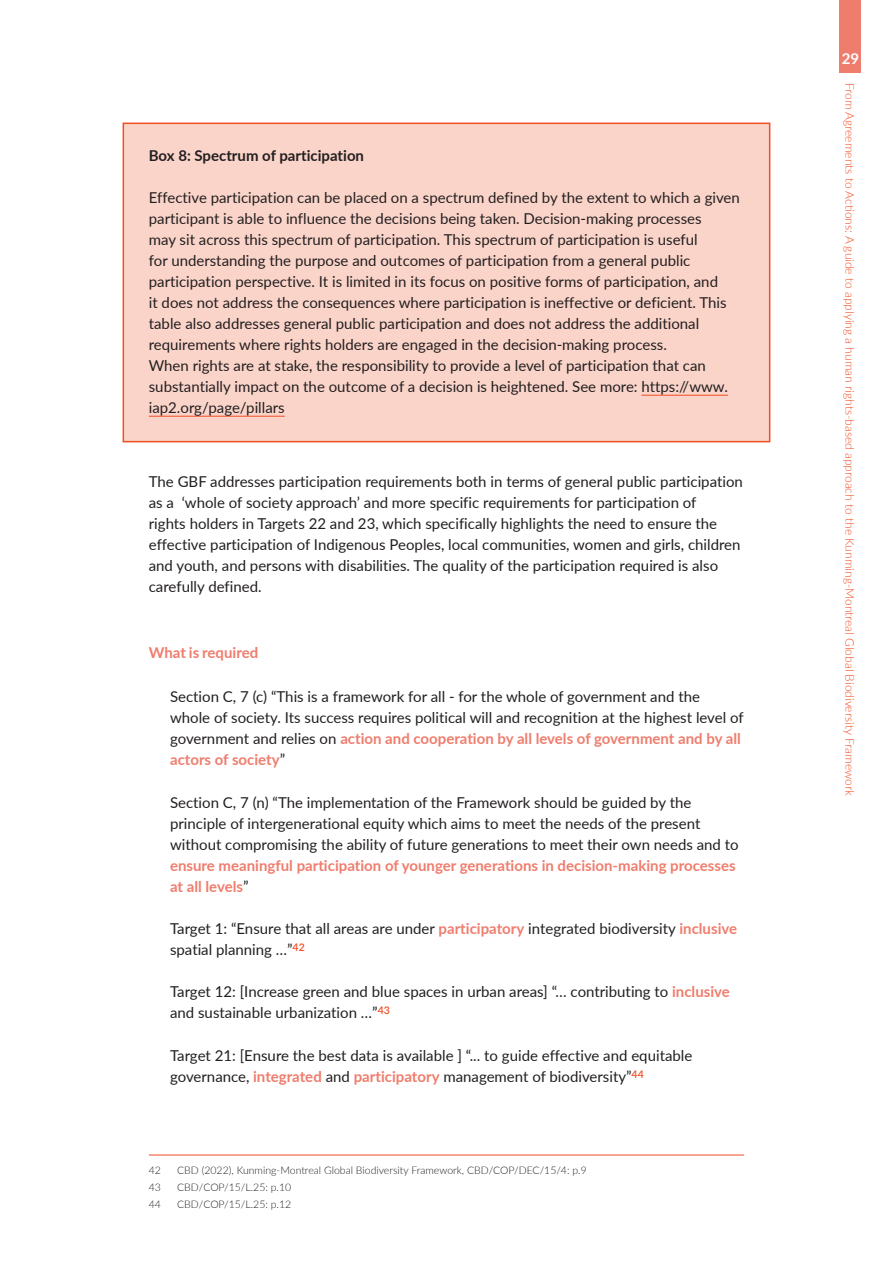
<style>
.page{position:relative;width:893px;height:1263px;background:#fff}
.page>*{position:absolute;margin:0;border:0;box-sizing:border-box;transform-origin:0 0}
.text{font:15px/21px "Lato";color:#231f20}
.Box_text{font:15px/21px "Lato";color:#231f20}
.Box_Heading{font:700 15px "Lato";color:#231f20}
.heading_5{font:700 15px "Lato";color:#ef7d6d}
.t1{font:700 15px "Lato";color:#fff}
.t2{font:300 12px "Lato";color:#f04d22}
.footnote_text{font:300 10.5px "Lato";color:#231f20}
.s1{font-weight:700;color:#ef7d6d}
</style>
<div class="page">
<div style="left:840px;top:0;width:21px;height:72px;background:#ef7d6d"></div>
<div style="left:123px;top:123px;width:647px;height:319px;background:#fad4c9;border:2px solid #f04d22"></div>
<hr style="left:641px;top:395px;width:87px;height:1px;background:#f04d22">
<hr style="left:149px;top:416px;width:136px;height:1px;background:#f04d22">
<hr style="left:149px;top:1155px;width:595px;height:1px;background:#f04d22">
<p class="Box_Heading" style="left:149px;top:144px;width:217px">Box 8: Spectrum of participation</p>
<p class="Box_text" style="left:149px;top:187px;width:593px">Effective participation can be placed on a spectrum defined by the extent to which a given participant is able to influence the decisions being taken. Decision-making processes<br>may sit across this spectrum of participation. This spectrum of participation is useful<br>for understanding the purpose and outcomes of participation from a general public participation perspective. It is limited in its focus on positive forms of participation, and<br>it does not address the consequences where participation is ineffective or deficient. This table also addresses general public participation and does not address the additional requirements where rights holders are engaged in the decision-making process.<br>When rights are at stake, the responsibility to provide a level of participation that can substantially impact on the outcome of a decision is heightened. See more: https://www. iap2.org/page/pillars</p>
<p class="text" style="left:149px;top:471px;width:596px">The GBF addresses participation requirements both in terms of general public participation as a ‘whole of society approach’ and more specific requirements for participation of<br>rights holders in Targets 22 and 23, which specifically highlights the need to ensure the effective participation of Indigenous Peoples, local communities, women and girls, children and youth, and persons with disabilities. The quality of the participation required is also carefully defined.</p>
<p class="heading_5" style="left:149px;top:641px;width:111px">What is required</p>
<p class="text" style="left:170px;top:686px;width:575px">Section C, 7 (c) “This is a framework for all - for the whole of government and the whole of society. Its success requires political will and recognition at the highest level of government and relies on <span class="s1">action and cooperation by all levels of government and by all actors of society</span>”</p>
<p class="text" style="left:170px;top:791px;width:570px">Section C, 7 (n) “The implementation of the Framework should be guided by the principle of intergenerational equity which aims to meet the needs of the present without compromising the ability of future generations to meet their own needs and to <span class="s1">ensure meaningful participation of younger generations in decision-making processes at all levels</span>”</p>
<p class="text" style="left:170px;top:917px;width:569px">Target 1: “Ensure that all areas are under <span class="s1">participatory</span> integrated biodiversity <span class="s1">inclusive </span>spatial planning …”<sup>42</sup></p>
<p class="text" style="left:170px;top:981px;width:561px">Target 12: [Increase green and blue spaces in urban areas] “… contributing to <span class="s1">inclusive </span>and sustainable urbanization …”<sup>43</sup></p>
<p class="text" style="left:170px;top:1044px;width:524px">Target 21: [Ensure the best data is available ] “... to guide effective and equitable governance, <span class="s1">integrated</span> and <span class="s1">participatory</span> management of biodiversity”<sup>44</sup></p>
<p class="footnote_text" style="left:149px;top:1163px;width:14px">42</p>
<p class="footnote_text" style="left:177px;top:1163px;width:411px">CBD (2022), Kunming-Montreal Global Biodiversity Framework, CBD/COP/DEC/15/4: p.9</p>
<p class="footnote_text" style="left:149px;top:1180px;width:14px">43</p>
<p class="footnote_text" style="left:177px;top:1180px;width:116px">CBD/COP/15/L.25: p.10</p>
<p class="footnote_text" style="left:149px;top:1196px;width:14px">44</p>
<p class="footnote_text" style="left:177px;top:1196px;width:116px">CBD/COP/15/L.25: p.12</p>
<p class="t1" style="left:842px;top:47px;width:19px">29</p>
<p class="t2" style="left:858px;top:83px;width:714px;rotate:90deg">From Agreements to Actions: A guide to applying a human rights-based approach to the Kunming-Montreal Global Biodiversity Framework</p>
</div>
